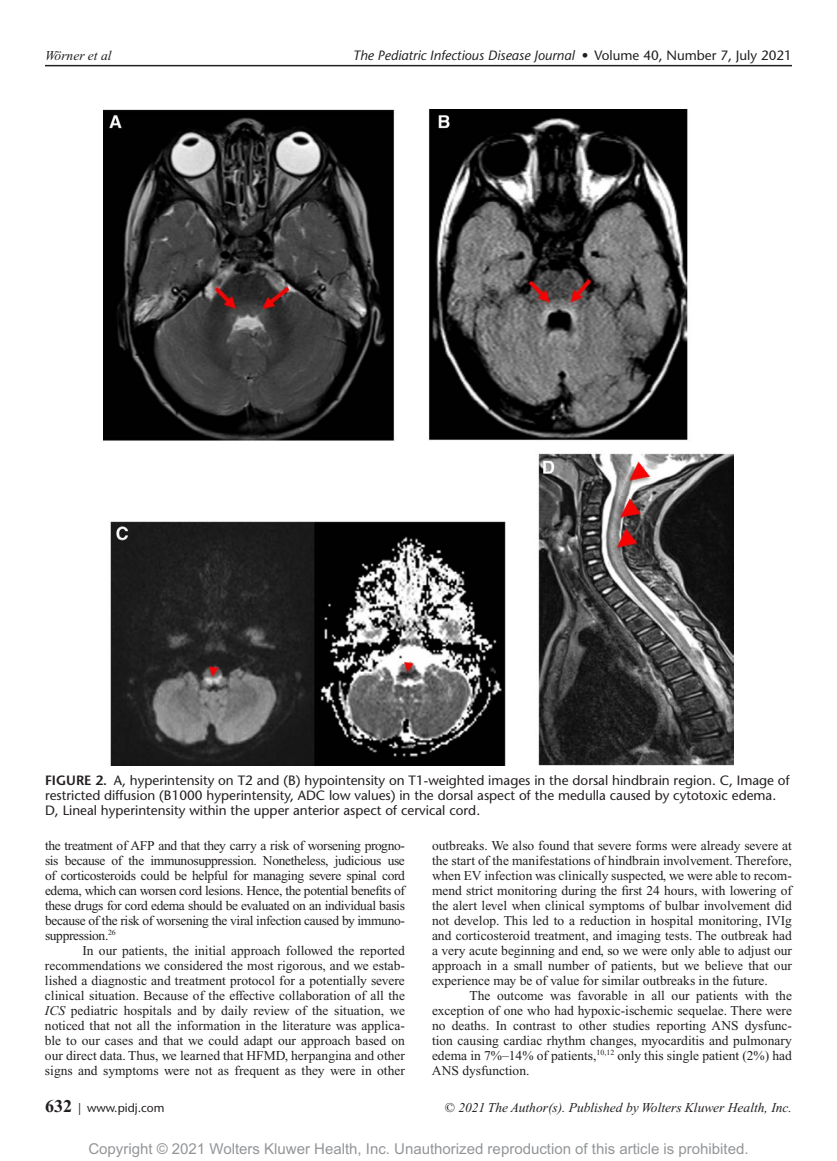
<style>
.page{position:relative;width:837px;height:1161px;background:#fff}
.page>*{position:absolute;margin:0;border:0;box-sizing:border-box;transform-origin:0 0}
.t1{font:15px "Arial MT Std";color:#939598}
.t2{font:13.5px/15px "Times New Roman PS Std";color:#231f20;text-align:justify}
.t3{font:500 13.5px/15px "Stone Sans Std";color:#231f20}
.t4{font:italic 13.5px "Times New Roman PS Std";color:#231f20}
.t5{font:italic 500 13.5px "Stone Sans Std";color:#231f20}
.t6{font:500 12px "Stone Sans Std";color:#231f20}
.s1{font-style:normal}
.s2{font-weight:600}
.s3{font-style:italic}
.s4{font-family:"Times New Roman PS Std";font-weight:700;font-size:18px}
</style>
<div class="page">
<hr style="left:45px;top:65px;width:747px;height:1px;background:#231f20">
<img style="left:103px;top:110px;width:631px;height:656px">
<p class="t4" style="left:45px;top:49px;width:68px">Wörner et al</p>
<p class="t5" style="left:353px;top:48px;width:441px">The Pediatric Infectious Disease Journal • <span class="s1">Volume 40, Number 7, July 2021</span></p>
<p class="t3" style="left:45px;top:773px;width:746px"><span class="s2">FIGURE 2.</span> A, hyperintensity on T2 and (B) hypointensity on T1-weighted images in the dorsal hindbrain region. C, Image of restricted diffusion (B1000 hyperintensity, ADC low values) in the dorsal aspect of the medulla caused by cytotoxic edema.<br>D, Lineal hyperintensity within the upper anterior aspect of cervical cord.</p>
<p class="t2" style="left:45px;top:838px;width:362px">the treatment of AFP and that they carry a risk of worsening progno&shy;sis because of the immunosuppression. Nonetheless, judicious use of corticosteroids could be helpful for managing severe spinal cord edema, which can worsen cord lesions. Hence, the potential benefits of these drugs for cord edema should be evaluated on an individual basis because of the risk of worsening the viral infection caused by immuno&shy;suppression.<sup>26</sup></p>
<p class="t2" style="left:45px;top:943px;width:362px;text-indent:38px">In our patients, the initial approach followed the reported recommendations we considered the most rigorous, and we estab&shy;lished a diagnostic and treatment protocol for a potentially severe clinical situation. Because of the effective collaboration of all the <span class="s3">ICS</span> pediatric hospitals and by daily review of the situation, we noticed that not all the information in the literature was applica&shy;ble to our cases and that we could adapt our approach based on our direct data. Thus, we learned that HFMD, herpangina and other signs and symptoms were not as frequent as they were in other</p>
<p class="t2" style="left:432px;top:838px;width:362px">outbreaks. We also found that severe forms were already severe at the start of the manifestations of hindbrain involvement. Therefore, when EV infection was clinically suspected, we were able to recom&shy;mend strict monitoring during the first 24 hours, with lowering of the alert level when clinical symptoms of bulbar involvement did not develop. This led to a reduction in hospital monitoring, IVIg and corticosteroid treatment, and imaging tests. The outbreak had a very acute beginning and end, so we were only able to adjust our approach in a small number of patients, but we believe that our experience may be of value for similar outbreaks in the future.</p>
<p class="t2" style="left:432px;top:988px;width:362px;text-indent:38px">The outcome was favorable in all our patients with the exception of one who had hypoxic-ischemic sequelae. There were no deaths. In contrast to other studies reporting ANS dysfunc&shy;tion causing cardiac rhythm changes, myocarditis and pulmonary edema in 7%–14% of patients,<sup>10,12</sup> only this single patient (2%) had ANS dysfunction.</p>
<p class="t6" style="left:45px;top:1101px;width:121px"><span class="s4">632</span> | www.pidj.com</p>
<p class="t4" style="left:444px;top:1100px;width:349px">© 2021 The Author(s). Published by Wolters Kluwer Health, Inc.</p>
<p class="t1" style="left:88px;top:1140px;width:662px">Copyright © 2021 Wolters Kluwer Health, Inc. Unauthorized reproduction of this article is prohibited.</p>
</div>
